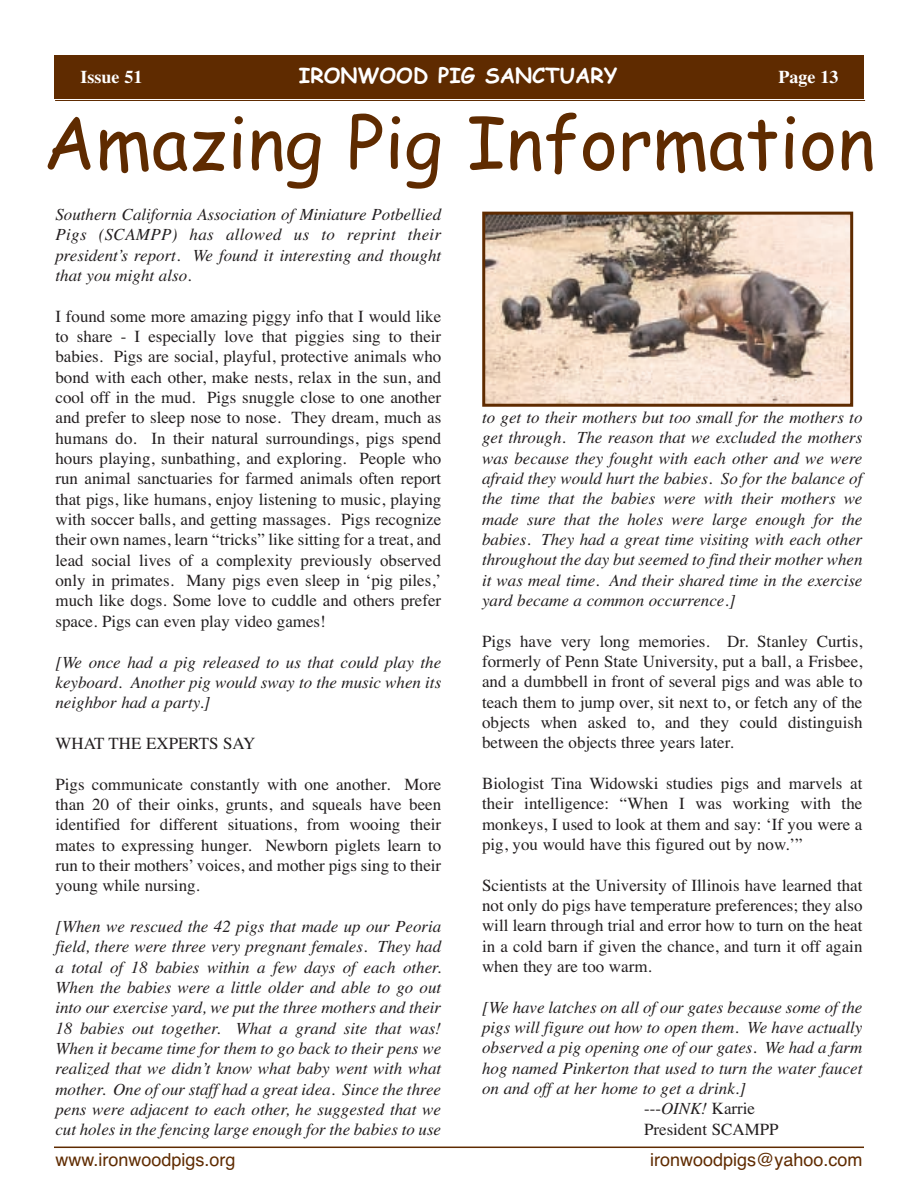
<style>
.page{position:relative;width:918px;height:1188px;background:#fff}
.page>*{position:absolute;margin:0;border:0;box-sizing:border-box;transform-origin:0 0}
.t1{font:72px "Comic Sans MS";color:#5f2b00}
.t2{font:700 21px "Comic Sans MS";color:#fff}
.t3{font:18px "Helvetica";color:#5f2b00}
.t4{font:700 18px "Times";color:#fff}
.t5{font:16.95px/20.4px "Times";color:#231f20;text-align:justify}
.t6{font:italic 16.95px/20.4px "Times";color:#231f20;text-align:justify}
.s1{font-style:italic}
</style>
<div class="page">
<div style="left:54px;top:56px;width:810px;height:43px;background:#5f2b00"></div>
<hr style="left:55px;top:100px;width:810px;height:1px;background:#5f2b00">
<hr style="left:54px;top:1147px;width:810px;height:1px;background:#5f2b00">
<img style="left:486px;top:216px;width:363px;height:187px">
<div style="left:482px;top:212px;width:371px;height:195px;border:3px solid #5f2b00"></div>
<p class="t4" style="left:80px;top:66px;width:63px">Issue 51</p>
<p class="t2" style="left:299px;top:63px;width:320px">IRONWOOD PIG SANCTUARY</p>
<p class="t4" style="left:779px;top:66px;width:61px">Page 13</p>
<h1 class="t1" style="left:43px;top:102px;width:833px">Amazing Pig Information</h1>
<p class="t6" style="left:55px;top:204px;width:387px">Southern California Association of Miniature Potbellied Pigs (SCAMPP) has allowed us to reprint their president’s report. We found it interesting and thought that you might also.</p>
<p class="t5" style="left:55px;top:306px;width:387px">I found some more amazing piggy info that I would like to share - I especially love that piggies sing to their babies. Pigs are social, playful, protective animals who bond with each other, make nests, relax in the sun, and cool off in the mud. Pigs snuggle close to one another and prefer to sleep nose to nose. They dream, much as humans do. In their natural surroundings, pigs spend hours playing, sunbathing, and exploring. People who run animal sanctuaries for farmed animals often report that pigs, like humans, enjoy listening to music, playing with soccer balls, and getting massages. Pigs recognize their own names, learn “tricks” like sitting for a treat, and lead social lives of a complexity previously observed only in primates. Many pigs even sleep in ‘pig piles,’ much like dogs. Some love to cuddle and others prefer space. Pigs can even play video games!</p>
<p class="t6" style="left:55px;top:651px;width:387px">[We once had a pig released to us that could play the keyboard. Another pig would sway to the music when its neighbor had a party.]</p>
<p class="t5" style="left:55px;top:733px;width:202px">WHAT THE EXPERTS SAY</p>
<p class="t5" style="left:55px;top:773px;width:387px">Pigs communicate constantly with one another. More than 20 of their oinks, grunts, and squeals have been identified for different situations, from wooing their mates to expressing hunger. Newborn piglets learn to run to their mothers’ voices, and mother pigs sing to their young while nursing.</p>
<p class="t6" style="left:55px;top:916px;width:387px">[When we rescued the 42 pigs that made up our Peoria field, there were three very pregnant females. They had a total of 18 babies within a few days of each other.<br>When the babies were a little older and able to go out into our exercise yard, we put the three mothers and their 18 babies out together. What a grand site that was!<br>When it became time for them to go back to their pens we realized that we didn’t know what baby went with what mother. One of our staff had a great idea. Since the three pens were adjacent to each other, he suggested that we cut holes in the fencing large enough for the babies to use</p>
<p class="t6" style="left:482px;top:407px;width:382px">to get to their mothers but too small for the mothers to get through. The reason that we excluded the mothers was because they fought with each other and we were afraid they would hurt the babies. So for the balance of the time that the babies were with their mothers we made sure that the holes were large enough for the babies. They had a great time visiting with each other throughout the day but seemed to find their mother when it was meal time. And their shared time in the exercise yard became a common occurrence.]</p>
<p class="t5" style="left:482px;top:631px;width:382px">Pigs have very long memories. Dr. Stanley Curtis, formerly of Penn State University, put a ball, a Frisbee, and a dumbbell in front of several pigs and was able to teach them to jump over, sit next to, or fetch any of the objects when asked to, and they could distinguish between the objects three years later.</p>
<p class="t5" style="left:482px;top:773px;width:382px">Biologist Tina Widowski studies pigs and marvels at their intelligence: “When I was working with the monkeys, I used to look at them and say: ‘If you were a pig, you would have this figured out by now.’”</p>
<p class="t5" style="left:482px;top:875px;width:382px">Scientists at the University of Illinois have learned that not only do pigs have temperature preferences; they also will learn through trial and error how to turn on the heat in a cold barn if given the chance, and turn it off again when they are too warm.</p>
<p class="t6" style="left:482px;top:997px;width:382px">[We have latches on all of our gates because some of the</p>
<p class="t6" style="left:482px;top:1017px;width:382px">pigs will figure out how to open them. We have actually</p>
<p class="t6" style="left:482px;top:1037px;width:382px">observed a pig opening one of our gates. We had a farm</p>
<p class="t6" style="left:482px;top:1058px;width:382px">hog named Pinkerton that used to turn the water faucet</p>
<p class="t6" style="left:482px;top:1078px;width:265px">on and off at her home to get a drink.]</p>
<p class="t5" style="left:644px;top:1098px;width:112px">---<span class="s1">OINK!</span> Karrie</p>
<p class="t5" style="left:644px;top:1119px;width:136px">President SCAMPP</p>
<p class="t3" style="left:56px;top:1149px;width:182px">www.ironwoodpigs.org</p>
<p class="t3" style="left:650px;top:1149px;width:214px">ironwoodpigs@yahoo.com</p>
</div>
